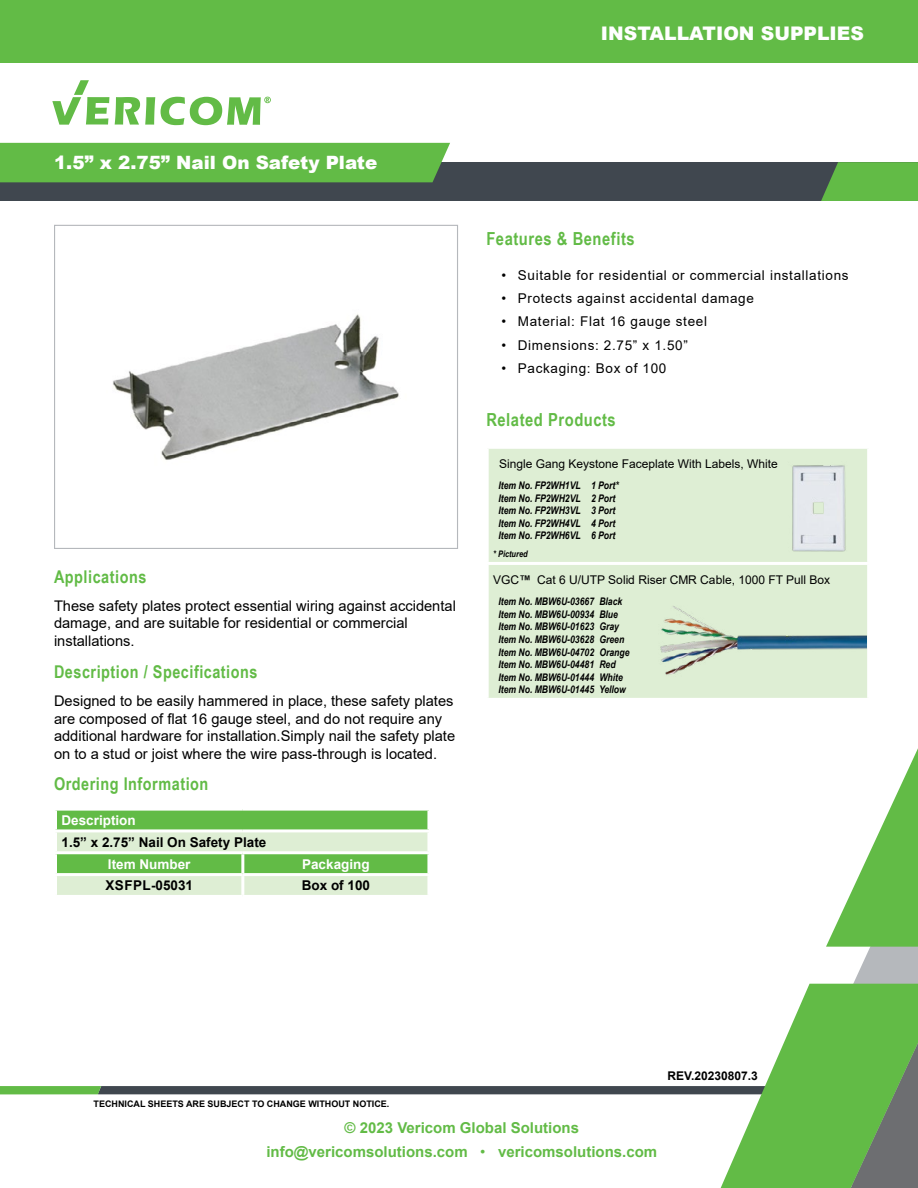
<style>
.page{position:relative;width:918px;height:1188px;background:#fff}
.page>*{position:absolute;margin:0;border:0;box-sizing:border-box;transform-origin:0 0}
.t1{font:900 18.75px "Arial";color:#fff}
.t2{font:900 18.3px "Arial";color:#fff}
.t3{font:700 18px "Arial Narrow";letter-spacing:.03em;color:#62bb46}
.t4{font:700 17.55px "Arial Narrow";letter-spacing:.03em;color:#62bb46}
.t5{font:700 15px/24.8px "Arial";color:#62bb46;text-align:center}
.t6{font:14.7px/17.5px "Arial";color:#000}
.t7{font:13.5px "Arial";letter-spacing:.05em;color:#000}
.t8{font:700 13.5px "Arial";color:#000}
.t9{font:700 13.5px "Arial";color:#fff}
.t10{font:12px "Arial";color:#000}
.t11{font:700 12px "Arial";color:#000}
.t12{font:italic 700 10.5px/12.6px "Arial Narrow";color:#000}
.t13{font:700 9px "Arial";color:#000}
.t14{font:italic 700 9px "Arial Narrow";color:#000}
.s1{font-family:"Arial Rounded MT Bold"}
.s2{font-weight:400}
</style>
<div class="page">
<div style="left:0;top:162px;width:918px;height:39px;background:#40474f"></div>
<div style="left:0;top:0;width:918px;height:63px;background:#62bb46"></div>
<svg style="left:101px;top:1086px;width:614px;height:8px;background:#414850"></svg>
<svg style="left:0;top:1086px;width:101px;height:8px"></svg>
<svg style="left:809px;top:947px;width:109px;height:37px;fill:#b5b8bc"></svg>
<svg style="left:715px;top:984px;width:203px;height:204px"></svg>
<svg style="left:826px;top:748px;width:92px;height:199px"></svg>
<svg style="left:821px;top:162px;width:97px;height:39px;background:#5eb046"></svg>
<div style="left:0;top:143px;width:450px;height:39px;background:#62bb46"></div>
<svg style="left:115px;top:97px;width:40px;height:28px"></svg>
<svg style="left:52px;top:80px;width:57px;height:45px"></svg>
<svg style="left:161px;top:97px;width:110px;height:28px"></svg>
<img style="left:113px;top:314px;width:286px;height:146px">
<div style="left:54px;top:225px;width:404px;height:324px;border:1px solid #b5b8bc"></div>
<svg style="left:57px;top:811px;width:370px;height:84px;background:#a1d58e"></svg>
<hr style="left:54px;top:829px;width:189px;height:3px;background:#fff">
<hr style="left:243px;top:829px;width:187px;height:3px;background:#fff">
<hr style="left:54px;top:851px;width:189px;height:3px;background:#fff">
<hr style="left:243px;top:851px;width:187px;height:3px;background:#fff">
<hr style="left:241px;top:854px;width:3px;height:19px;background:#fff">
<hr style="left:54px;top:873px;width:189px;height:3px;background:#fff">
<hr style="left:243px;top:873px;width:187px;height:3px;background:#fff">
<hr style="left:241px;top:876px;width:3px;height:19px;background:#fff">
<div style="left:489px;top:449px;width:378px;height:249px;background:#deeed4"></div>
<hr style="left:486px;top:562px;width:384px;height:3px;background:#fff">
<img style="left:649px;top:588px;width:218px;height:105px">
<img style="left:788px;top:461px;width:63px;height:91px">
<p class="t1" style="left:601px;top:19px;width:265px">INSTALLATION SUPPLIES</p>
<p class="t2" style="left:54px;top:150px;width:325px">1.5” x 2.75” Nail On Safety Plate</p>
<p class="t4" style="left:54px;top:563px;width:94px">Applications</p>
<p class="t6" style="left:54px;top:597px;width:403px">These safety plates protect essential wiring against accidental damage, and are suitable for residential or commercial installations.</p>
<p class="t4" style="left:54px;top:658px;width:205px">Description / Specifications</p>
<p class="t6" style="left:54px;top:692px;width:403px">Designed to be easily hammered in place, these safety plates are composed of flat 16 gauge steel, and do not require any additional hardware for installation.Simply nail the safety plate on to a stud or joist where the wire pass-through is located.</p>
<p class="t4" style="left:54px;top:771px;width:156px">Ordering Information</p>
<p class="t9" style="left:62px;top:811px;width:76px">Description</p>
<p class="t8" style="left:62px;top:833px;width:206px">1.5” x 2.75” Nail On Safety Plate</p>
<p class="t9" style="left:108px;top:854px;width:84px">Item Number</p>
<p class="t9" style="left:302px;top:854px;width:69px">Packaging</p>
<p class="t8" style="left:105px;top:876px;width:89px">XSFPL-05031</p>
<p class="t8" style="left:302px;top:876px;width:70px">Box of 100</p>
<p class="t3" style="left:486px;top:225px;width:150px">Features &amp; Benefits</p>
<p class="t7" style="left:501px;top:266px;width:349px">• Suitable for residential or commercial installations</p>
<p class="t7" style="left:501px;top:289px;width:254px">• Protects against accidental damage</p>
<p class="t7" style="left:501px;top:312px;width:207px">• Material: Flat 16 gauge steel</p>
<p class="t7" style="left:501px;top:336px;width:188px">• Dimensions: 2.75” x 1.50”</p>
<p class="t7" style="left:501px;top:359px;width:167px">• Packaging: Box of 100</p>
<p class="t3" style="left:486px;top:406px;width:131px">Related Products</p>
<p class="t10" style="left:499px;top:456px;width:280px">Single Gang Keystone Faceplate With Labels, White</p>
<p class="t12" style="left:498px;top:479px;width:122px">Item No. FP2WH1VL 1 Port*<br>Item No. FP2WH2VL 2 Port<br>Item No. FP2WH3VL 3 Port<br>Item No. FP2WH4VL 4 Port<br>Item No. FP2WH6VL 6 Port</p>
<p class="t14" style="left:493px;top:547px;width:36px">* Pictured</p>
<p class="t10" style="left:493px;top:572px;width:338px">VGC<span class="s1">™</span> Cat 6 U/UTP Solid Riser CMR Cable, 1000 FT Pull Box</p>
<p class="t12" style="left:498px;top:595px;width:133px">Item No. MBW6U-03667 Black<br>Item No. MBW6U-00934 Blue<br>Item No. MBW6U-01623 Gray<br>Item No. MBW6U-03628 Green<br>Item No. MBW6U-04702 Orange<br>Item No. MBW6U-04481 Red<br>Item No. MBW6U-01444 White<br>Item No. MBW6U-01445 Yellow</p>
<p class="t11" style="left:667px;top:1067px;width:92px">REV.20230807.3</p>
<p class="t13" style="left:94px;top:1098px;width:297px">TECHNICAL SHEETS ARE SUBJECT TO CHANGE WITHOUT NOTICE.</p>
<p class="t5" style="left:266px;top:1115px;width:392px">© 2023 Vericom Global Solutions info@vericomsolutions.com <span class="s2">•</span> vericomsolutions.com</p>
</div>
